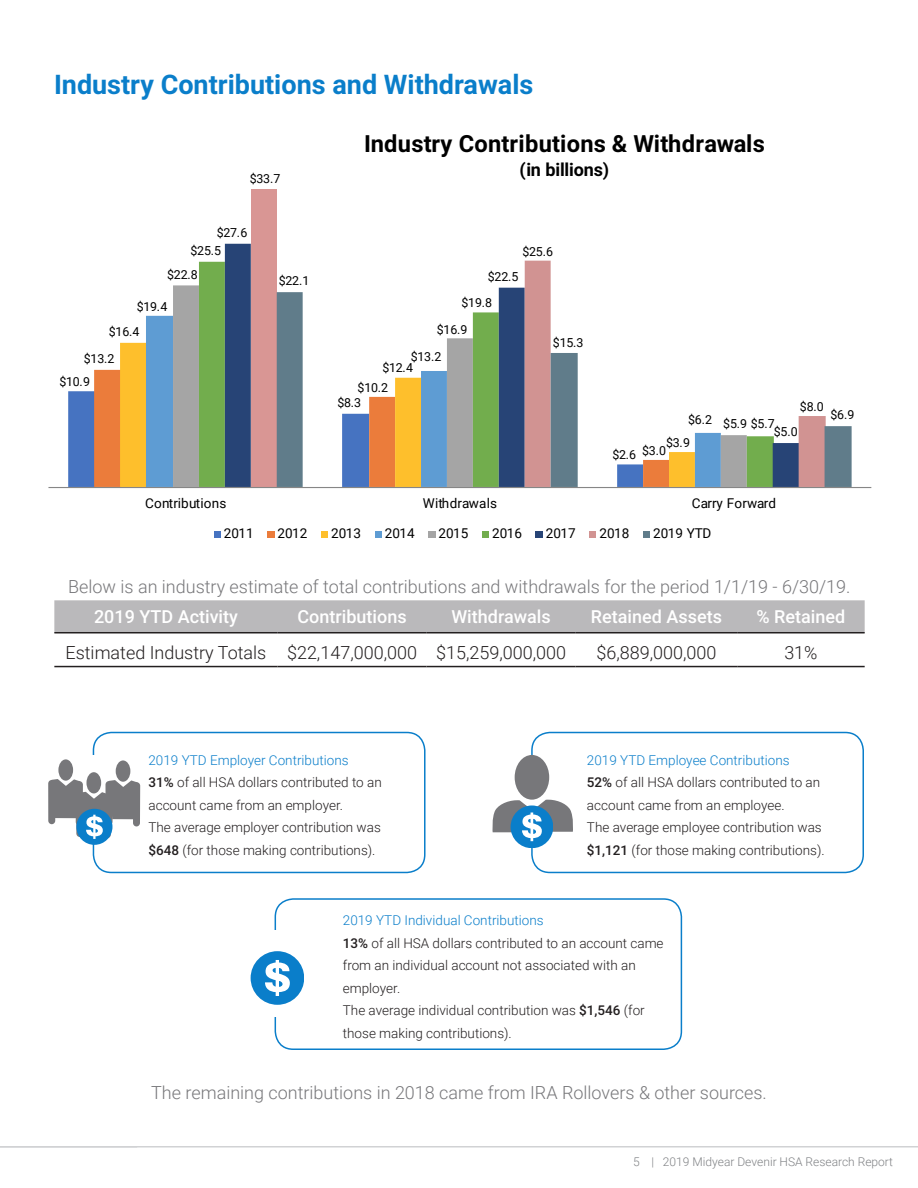
<style>
.page{position:relative;width:918px;height:1188px;background:#fff}
.page>*{position:absolute;margin:0;border:0;box-sizing:border-box;transform-origin:0 0}
.t1{font:700 27px "Roboto";color:#0a7eca}
.t2{font:700 23.7px "Roboto";letter-spacing:.01em;color:#000}
.t3{font:300 18px "Roboto";color:#77777a}
.t4{font:300 18px "Roboto";color:#231f20}
.t5{font:500 18px "Roboto";color:#fff}
.t6{font:700 18px "Roboto";letter-spacing:-.015em;color:#000}
.t7{font:300 13.5px/22.5px "Roboto";color:#231f20}
.t8{font:300 13.5px "Roboto";color:#0a7eca}
.t9{font:13.5px "Roboto";letter-spacing:.005em;color:#000}
.t10{font:12.45px "Roboto";letter-spacing:-.015em;color:#000}
.t11{font:300 12px "Roboto";color:#808285}
.s1{font-weight:500}
</style>
<div class="page">
<hr style="left:0;top:1146px;width:918px;height:2px;background:#d1d2d4">
<div style="left:54px;top:600px;width:811px;height:32px;background:#bab9bb"></div>
<hr style="left:54px;top:632px;width:224px;height:1px;background:#231f20">
<hr style="left:278px;top:632px;width:149px;height:1px;background:#231f20">
<hr style="left:427px;top:632px;width:149px;height:1px;background:#231f20">
<hr style="left:576px;top:632px;width:161px;height:1px;background:#231f20">
<hr style="left:737px;top:632px;width:128px;height:1px;background:#231f20">
<hr style="left:54px;top:666px;width:224px;height:1px;background:#231f20">
<hr style="left:278px;top:666px;width:149px;height:1px;background:#231f20">
<hr style="left:427px;top:666px;width:149px;height:1px;background:#231f20">
<hr style="left:576px;top:666px;width:161px;height:1px;background:#231f20">
<hr style="left:737px;top:666px;width:128px;height:1px;background:#231f20">
<div style="left:93px;top:732px;width:333px;height:141px;border:2px solid #0a7eca;border-radius:18px"></div>
<div style="left:54px;top:755px;width:83px;height:86px;background:#fff"></div>
<div style="left:531px;top:732px;width:333px;height:141px;border:2px solid #0a7eca;border-radius:18px"></div>
<div style="left:511px;top:805px;width:42px;height:43px;background:#0a7eca;border-radius:21px"></div>
<svg style="left:492px;top:799px;width:81px;height:42px"></svg>
<div style="left:515px;top:755px;width:34px;height:45px;background:#77777a;border-radius:50%"></div>
<div style="left:86px;top:772px;width:15px;height:21px;background:#77777a;border-radius:50%"></div>
<div style="left:133px;top:782px;width:7px;height:44px;background:#77777a;border-radius:4px"></div>
<div style="left:116px;top:760px;width:14px;height:22px;background:#77777a;border-radius:50%"></div>
<div style="left:48px;top:780px;width:7px;height:44px;background:#77777a;border-radius:4px"></div>
<div style="left:58px;top:759px;width:15px;height:22px;background:#77777a;border-radius:50%"></div>
<div style="left:76px;top:809px;width:36px;height:36px;background:#0a7eca;border-radius:18px"></div>
<svg style="left:52px;top:779px;width:85px;height:60px"></svg>
<div style="left:275px;top:898px;width:407px;height:152px;border:2px solid #0a7eca;border-radius:18px"></div>
<div style="left:236px;top:930px;width:83px;height:87px;background:#fff"></div>
<div style="left:251px;top:951px;width:53px;height:54px;background:#0a7eca;border-radius:27px"></div>
<svg style="left:265px;top:960px;width:25px;height:36px"></svg>
<div style="left:68px;top:391px;width:26px;height:96px;background:#4673c1"></div>
<div style="left:94px;top:370px;width:26px;height:117px;background:#eb7c3b"></div>
<div style="left:120px;top:343px;width:26px;height:144px;background:#febf2c"></div>
<div style="left:146px;top:316px;width:27px;height:171px;background:#5e9cd3"></div>
<div style="left:173px;top:285px;width:26px;height:202px;background:#a5a5a5"></div>
<div style="left:199px;top:262px;width:26px;height:225px;background:#72ad4d"></div>
<svg style="left:225px;top:244px;width:326px;height:243px"></svg>
<div style="left:251px;top:190px;width:26px;height:297px;background:#d99694"></div>
<svg style="left:525px;top:261px;width:26px;height:31px"></svg>
<svg style="left:277px;top:292px;width:575px;height:195px"></svg>
<hr style="left:48px;top:487px;width:823px;height:1px;background:#868686">
<div style="left:214px;top:531px;width:6px;height:7px;background:#4673c1"></div>
<div style="left:267px;top:531px;width:7px;height:7px;background:#eb7c3b"></div>
<div style="left:321px;top:531px;width:6px;height:7px;background:#febf2c"></div>
<div style="left:375px;top:531px;width:7px;height:7px;background:#5e9cd3"></div>
<div style="left:428px;top:531px;width:8px;height:7px;background:#a5a5a5"></div>
<div style="left:482px;top:531px;width:7px;height:7px;background:#72ad4d"></div>
<div style="left:535px;top:531px;width:8px;height:7px;background:#274476"></div>
<div style="left:589px;top:531px;width:7px;height:7px;background:#d19392"></div>
<div style="left:643px;top:531px;width:7px;height:7px;background:#607c8a"></div>
<p class="t1" style="left:54px;top:65px;width:481px">Industry Contributions and Withdrawals</p>
<p class="t10" style="left:250px;top:170px;width:32px">$33.7</p>
<p class="t2" style="left:364px;top:127px;width:403px">Industry Contributions &amp; Withdrawals</p>
<p class="t6" style="left:520px;top:157px;width:91px">(in billions)</p>
<p class="t10" style="left:217px;top:224px;width:32px">$27.6</p>
<p class="t10" style="left:191px;top:242px;width:32px">$25.5</p>
<p class="t10" style="left:522px;top:242px;width:32px">$25.6</p>
<p class="t10" style="left:167px;top:266px;width:32px">$22.8</p>
<p class="t10" style="left:279px;top:272px;width:32px">$22.1</p>
<p class="t10" style="left:488px;top:268px;width:32px">$22.5</p>
<p class="t10" style="left:137px;top:298px;width:32px">$19.4</p>
<p class="t10" style="left:462px;top:294px;width:32px">$19.8</p>
<p class="t10" style="left:109px;top:323px;width:32px">$16.4</p>
<p class="t10" style="left:437px;top:321px;width:32px">$16.9</p>
<p class="t10" style="left:553px;top:334px;width:32px">$15.3</p>
<p class="t10" style="left:84px;top:350px;width:32px">$13.2</p>
<p class="t10" style="left:59px;top:372px;width:32px">$10.9</p>
<p class="t10" style="left:411px;top:348px;width:32px">$13.2</p>
<p class="t10" style="left:382px;top:359px;width:32px">$12.4</p>
<p class="t10" style="left:358px;top:379px;width:32px">$10.2</p>
<p class="t10" style="left:337px;top:394px;width:25px">$8.3</p>
<p class="t10" style="left:688px;top:411px;width:25px">$6.2</p>
<p class="t10" style="left:666px;top:434px;width:25px">$3.9</p>
<p class="t10" style="left:642px;top:442px;width:25px">$3.0</p>
<p class="t10" style="left:612px;top:446px;width:25px">$2.6</p>
<p class="t10" style="left:800px;top:398px;width:25px">$8.0</p>
<p class="t10" style="left:723px;top:415px;width:53px">$5.9 $5.7</p>
<p class="t10" style="left:774px;top:423px;width:25px">$5.0</p>
<p class="t10" style="left:830px;top:406px;width:25px">$6.9</p>
<p class="t9" style="left:145px;top:494px;width:83px">Contributions</p>
<p class="t9" style="left:423px;top:494px;width:76px">Withdrawals</p>
<p class="t9" style="left:692px;top:494px;width:86px">Carry Forward</p>
<p class="t9" style="left:224px;top:523px;width:32px">2011</p>
<p class="t9" style="left:277px;top:523px;width:32px">2012</p>
<p class="t9" style="left:331px;top:523px;width:32px">2013</p>
<p class="t9" style="left:385px;top:523px;width:32px">2014</p>
<p class="t9" style="left:438px;top:523px;width:32px">2015</p>
<p class="t9" style="left:492px;top:523px;width:32px">2016</p>
<p class="t9" style="left:546px;top:523px;width:32px">2017</p>
<p class="t9" style="left:599px;top:523px;width:32px">2018</p>
<p class="t9" style="left:653px;top:523px;width:60px">2019 YTD</p>
<p class="t3" style="left:68px;top:574px;width:784px">Below is an industry estimate of total contributions and withdrawals for the period 1/1/19 - 6/30/19.</p>
<p class="t5" style="left:94px;top:604px;width:145px">2019 YTD Activity</p>
<p class="t5" style="left:298px;top:604px;width:111px">Contributions</p>
<p class="t5" style="left:451px;top:604px;width:101px">Withdrawals</p>
<p class="t5" style="left:591px;top:604px;width:133px">Retained Assets</p>
<p class="t5" style="left:757px;top:604px;width:90px">% Retained</p>
<p class="t4" style="left:66px;top:640px;width:202px">Estimated Industry Totals</p>
<p class="t4" style="left:287px;top:640px;width:131px">$22,147,000,000</p>
<p class="t4" style="left:436px;top:640px;width:131px">$15,259,000,000</p>
<p class="t4" style="left:596px;top:640px;width:122px">$6,889,000,000</p>
<p class="t4" style="left:784px;top:640px;width:35px">31%</p>
<p class="t8" style="left:148px;top:751px;width:202px">2019 YTD Employer Contributions</p>
<p class="t7" style="left:148px;top:771px;width:235px"><span class="s1">31%</span> of all HSA dollars contributed to an account came from an employer.</p>
<p class="t7" style="left:148px;top:816px;width:234px">The average employer contribution was <span class="s1">$648</span> (for those making contributions).</p>
<p class="t8" style="left:587px;top:751px;width:204px">2019 YTD Employee Contributions</p>
<p class="t7" style="left:587px;top:771px;width:235px"><span class="s1">52%</span> of all HSA dollars contributed to an account came from an employee.</p>
<p class="t7" style="left:587px;top:816px;width:239px">The average employee contribution was <span class="s1">$1,121</span> (for those making contributions).</p>
<p class="t8" style="left:343px;top:911px;width:202px">2019 YTD Individual Contributions</p>
<p class="t7" style="left:343px;top:931px;width:322px"><span class="s1">13%</span> of all HSA dollars contributed to an account came from an individual account not associated with an employer.</p>
<p class="t7" style="left:343px;top:999px;width:303px">The average individual contribution was <span class="s1">$1,546</span> (for those making contributions).</p>
<p class="t3" style="left:151px;top:1080px;width:617px">The remaining contributions in 2018 came from IRA Rollovers &amp; other sources.</p>
<p class="t11" style="left:633px;top:1153px;width:261px">5 | 2019 Midyear Devenir HSA Research Report</p>
</div>
